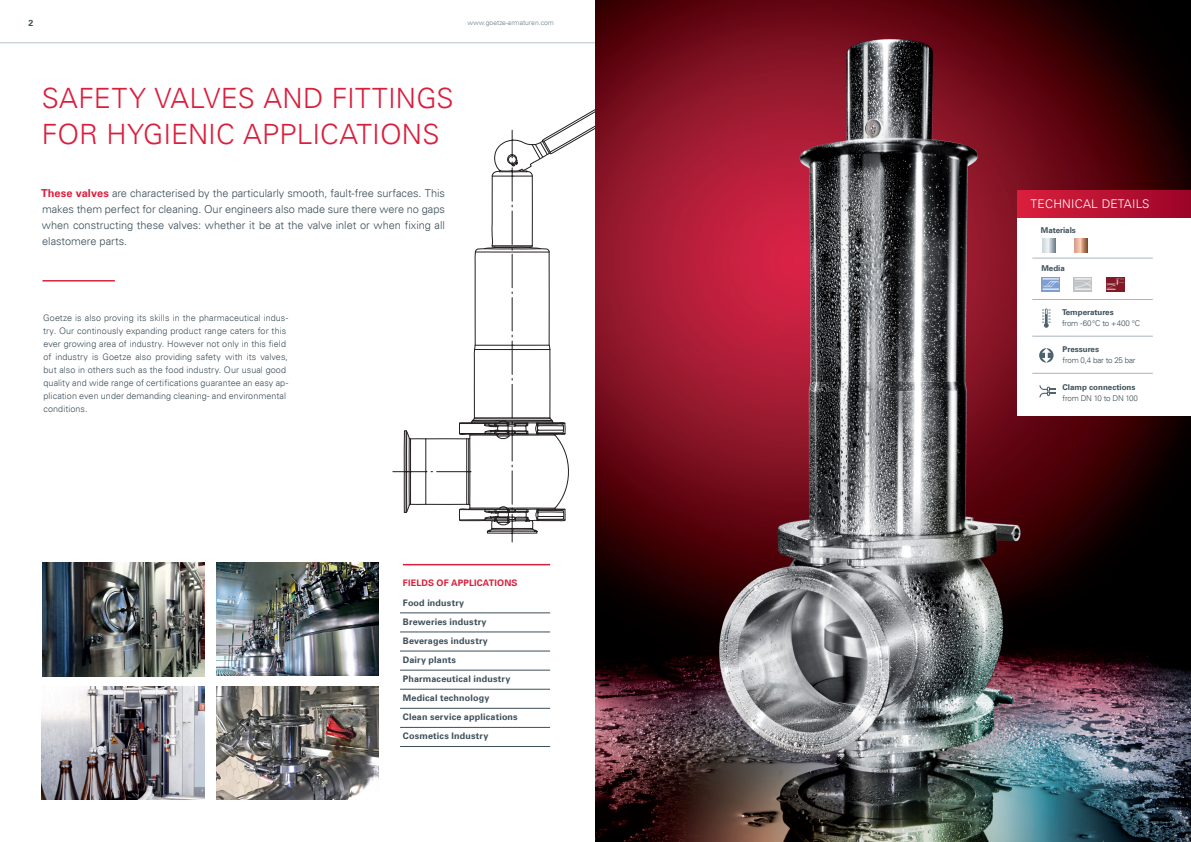
<style>
.page{position:relative;width:1191px;height:842px;background:#fff}
.page>*{position:absolute;margin:0;border:0;box-sizing:border-box;transform-origin:0 0}
.t1{font:300 28px/36px "Univers";letter-spacing:.005em;color:#da1f3d}
.t2{font:300 12px "Univers";letter-spacing:.02em;color:#fff}
.t3{font:300 11px/16px "Univers";letter-spacing:-.005em;color:#3d4f59;text-align:justify}
.t4{font:300 9px/13px "Univers";letter-spacing:.005em;color:#3d4f59}
.t5{font:700 9px/19.1px "Univers";letter-spacing:.02em;color:#3d4f59}
.t6{font:700 9px "Univers";letter-spacing:.015em;color:#da1f3d}
.t7{font:700 8.8px "Univers";color:#3d4f59}
.t8{font:700 8px "Univers";color:#3d4f59}
.t9{font:300 8px "Univers";letter-spacing:-.025em;color:#3d4f59}
.t10{font:300 6.8px "Univers";color:#697b85}
.s1{font-weight:700;color:#da1f3d}
</style>
<div class="page">
<hr style="left:0;top:43px;width:1191px;height:1px;background:#a7b6be">
<img style="left:43px;top:563px;width:162px;height:113px">
<img style="left:217px;top:563px;width:162px;height:113px">
<img style="left:42px;top:686px;width:163px;height:114px">
<img style="left:217px;top:686px;width:162px;height:114px">
<hr style="left:43px;top:280px;width:72px;height:2px;background:#da1f3d">
<hr style="left:403px;top:564px;width:147px;height:1px;background:#da1f3d">
<svg style="left:393px;top:109px;width:202px;height:433px"></svg>
<img style="left:595px;top:0;width:596px;height:842px">
<div style="left:1017px;top:217px;width:174px;height:198px;background:#fff"></div>
<svg style="left:1039px;top:348px;width:14px;height:15px"></svg>
<hr style="left:1032px;top:258px;width:120px;height:1px;background:#a7b6be">
<svg style="left:1042px;top:308px;width:8px;height:20px"></svg>
<hr style="left:1032px;top:336px;width:120px;height:1px;background:#a7b6be">
<hr style="left:1032px;top:299px;width:120px;height:1px;background:#a7b6be">
<svg style="left:1039px;top:385px;width:17px;height:12px"></svg>
<hr style="left:1032px;top:373px;width:120px;height:1px;background:#a7b6be">
<div style="left:1041px;top:277px;width:19px;height:14px;background:#7e9ed2"></div>
<svg style="left:1042px;top:278px;width:17px;height:12px"></svg>
<div style="left:1073px;top:277px;width:19px;height:14px;background:#bec2c5"></div>
<svg style="left:1074px;top:278px;width:17px;height:12px"></svg>
<svg style="left:1042px;top:239px;width:13px;height:14px"></svg>
<svg style="left:1106px;top:277px;width:18px;height:14px"></svg>
<svg style="left:1106px;top:278px;width:18px;height:12px"></svg>
<div style="left:1017px;top:190px;width:174px;height:27px;background:linear-gradient(to right,#da203d,#9c0429)"></div>
<svg style="left:1074px;top:239px;width:13px;height:13px"></svg>
<hr style="left:400px;top:613px;width:150px;height:1px;background:#3d4f59">
<hr style="left:400px;top:632px;width:150px;height:1px;background:#3d4f59">
<hr style="left:400px;top:651px;width:150px;height:1px;background:#3d4f59">
<hr style="left:400px;top:670px;width:150px;height:1px;background:#3d4f59">
<hr style="left:400px;top:689px;width:150px;height:1px;background:#3d4f59">
<hr style="left:400px;top:708px;width:150px;height:1px;background:#3d4f59">
<hr style="left:400px;top:727px;width:150px;height:1px;background:#3d4f59">
<hr style="left:400px;top:746px;width:150px;height:1px;background:#3d4f59">
<p class="t7" style="left:28px;top:17px;width:6px">2</p>
<p class="t10" style="left:467px;top:18px;width:88px">www.goetze-armaturen.com</p>
<h1 class="t1" style="left:42px;top:80px;width:410px">Safety valves and fittings for hygienic applications</h1>
<p class="t3" style="left:41px;top:185px;width:405px"><span class="s1">These valves</span> are characterised by the particularly smooth, fault-free surfaces. This makes them perfect for cleaning. Our engineers also made sure there were no gaps when constructing these valves: whether it be at the valve inlet or when fixing all elastomere parts.</p>
<p class="t4" style="left:43px;top:311px;width:246px">Goetze is also proving its skills in the pharmaceutical indus&shy;try. Our continously expanding product range caters for this ever growing area of industry. H owever not only in this field of industry is G oetze also providing safety with its valves, but also in others such as the food industry. Our usual good quality and wide range of certifications guarantee an easy ap&shy;plication even under demanding cleaning- and environmental conditions.</p>
<p class="t6" style="left:403px;top:578px;width:116px">Fields of applications</p>
<p class="t5" style="left:403px;top:593px;width:116px">Food industry<br>Breweries industry<br>Beverages industry<br>Dairy plants<br>Pharmaceutical industry<br>Medical technology<br>Clean service applications<br>Cosmetics Industry</p>
<h2 class="t2" style="left:1030px;top:196px;width:119px">Technical details</h2>
<p class="t8" style="left:1040px;top:225px;width:37px">Materials</p>
<p class="t8" style="left:1041px;top:264px;width:25px">Media</p>
<p class="t8" style="left:1062px;top:307px;width:53px">Temperatures</p>
<p class="t9" style="left:1062px;top:318px;width:80px">from -60°C to +400 °C</p>
<p class="t8" style="left:1062px;top:345px;width:38px">Pressures</p>
<p class="t9" style="left:1062px;top:356px;width:74px">from 0,4 bar to 25 bar</p>
<p class="t8" style="left:1062px;top:382px;width:74px">Clamp connections</p>
<p class="t9" style="left:1062px;top:393px;width:77px">from DN 10 to DN 100</p>
</div>
